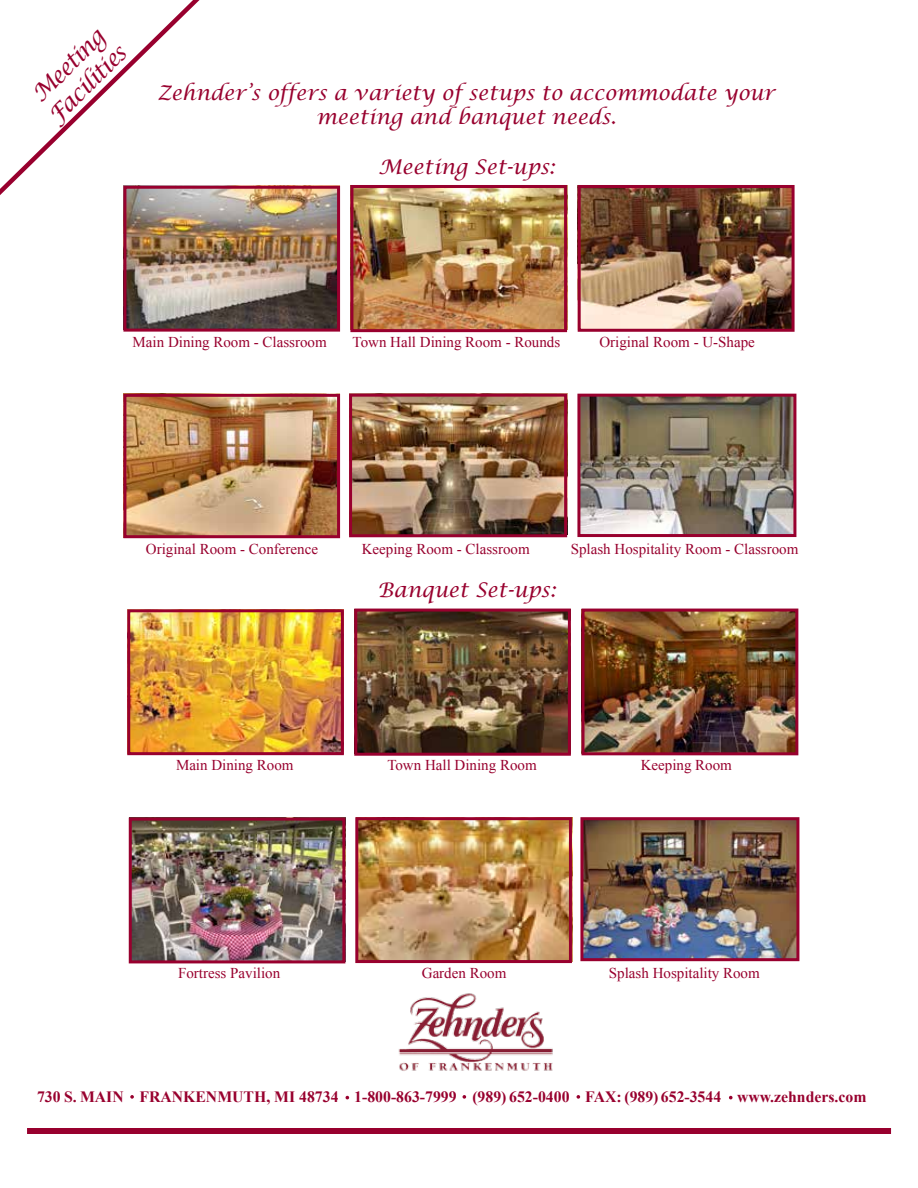
<style>
.page{position:relative;width:918px;height:1188px;background:#fff}
.page>*{position:absolute;margin:0;border:0;box-sizing:border-box;transform-origin:0 0}
.t1{font:italic 22.5px/27px "Lucida Calligraphy";color:#98002e}
.t2{font:italic 20.25px/24.3px "Lucida Calligraphy";color:#98002e;text-align:center}
.t3{font:700 15.75px "Times New Roman";color:#98002e}
.t4{font:15px "Times New Roman";color:#98002e}
</style>
<div class="page">
<svg style="left:130px;top:1095px;width:4px;height:4px"></svg>
<svg style="left:729px;top:1096px;width:4px;height:3px"></svg>
<svg style="left:577px;top:1095px;width:3px;height:4px"></svg>
<svg style="left:463px;top:1095px;width:3px;height:4px"></svg>
<div style="left:27px;top:1128px;width:864px;height:6px;background:#98002e"></div>
<img style="left:398px;top:993px;width:155px;height:78px">
<svg style="left:0;top:0;width:215px;height:195px"></svg>
<img style="left:127px;top:190px;width:209px;height:138px">
<img style="left:354px;top:189px;width:209px;height:139px">
<img style="left:577px;top:186px;width:214px;height:144px">
<img style="left:129px;top:817px;width:216px;height:142px">
<img style="left:127px;top:398px;width:209px;height:136px">
<div style="left:123px;top:186px;width:217px;height:146px;border:3px solid #98002e"></div>
<div style="left:350px;top:185px;width:217px;height:147px;border:3px solid #98002e"></div>
<div style="left:578px;top:185px;width:217px;height:147px;border:3px solid #98002e"></div>
<div style="left:123px;top:394px;width:217px;height:144px;border:3px solid #98002e"></div>
<div style="left:129px;top:818px;width:216px;height:145px;border:3px solid #98002e"></div>
<img style="left:353px;top:398px;width:210px;height:135px">
<div style="left:349px;top:394px;width:218px;height:143px;border:3px solid #98002e"></div>
<img style="left:359px;top:821px;width:209px;height:138px">
<div style="left:355px;top:817px;width:217px;height:146px;border:3px solid #98002e"></div>
<img style="left:131px;top:613px;width:209px;height:138px">
<img style="left:358px;top:613px;width:209px;height:139px">
<img style="left:581px;top:609px;width:213px;height:144px">
<div style="left:127px;top:609px;width:217px;height:146px;border:3px solid #98002e"></div>
<div style="left:354px;top:609px;width:217px;height:147px;border:3px solid #98002e"></div>
<div style="left:582px;top:609px;width:216px;height:146px;border:3px solid #98002e"></div>
<img style="left:584px;top:821px;width:211px;height:136px">
<div style="left:580px;top:817px;width:219px;height:144px;border:3px solid #98002e"></div>
<img style="left:581px;top:398px;width:211px;height:135px">
<div style="left:577px;top:394px;width:219px;height:143px;border:3px solid #98002e"></div>
<h1 class="t1" style="left:24px;top:92px;width:102px;rotate:-45deg">Meeting<br>Facilities</h1>
<h2 class="t2" style="left:158px;top:82px;width:619px">Zehnder’s offers a variety of setups to accommodate your meeting and banquet needs.</h2>
<h2 class="t2" style="left:378px;top:155px;width:178px">Meeting Set-ups:</h2>
<p class="t4" style="left:133px;top:332px;width:196px">Main Dining Room - Classroom</p>
<p class="t4" style="left:353px;top:332px;width:209px">Town Hall Dining Room - Rounds</p>
<p class="t4" style="left:600px;top:332px;width:157px">Original Room - U-Shape</p>
<p class="t4" style="left:146px;top:538px;width:174px">Original Room - Conference</p>
<p class="t4" style="left:362px;top:538px;width:169px">Keeping Room - Classroom</p>
<h2 class="t2" style="left:378px;top:579px;width:180px">Banquet Set-ups:</h2>
<p class="t4" style="left:571px;top:538px;width:229px">Splash Hospitality Room - Classroom</p>
<p class="t4" style="left:176px;top:754px;width:119px">Main Dining Room</p>
<p class="t4" style="left:387px;top:754px;width:151px">Town Hall Dining Room</p>
<p class="t4" style="left:641px;top:754px;width:93px">Keeping Room</p>
<p class="t4" style="left:178px;top:962px;width:104px">Fortress Pavilion</p>
<p class="t4" style="left:422px;top:962px;width:86px">Garden Room</p>
<p class="t4" style="left:609px;top:962px;width:152px">Splash Hospitality Room</p>
<p class="t3" style="left:37px;top:1085px;width:831px">730 S. MAIN FRANKENMUTH, MI 48734 1-800-863-7999 (989) 652-0400 FAX: (989) 652-3544 www.zehnders.com</p>
</div>
